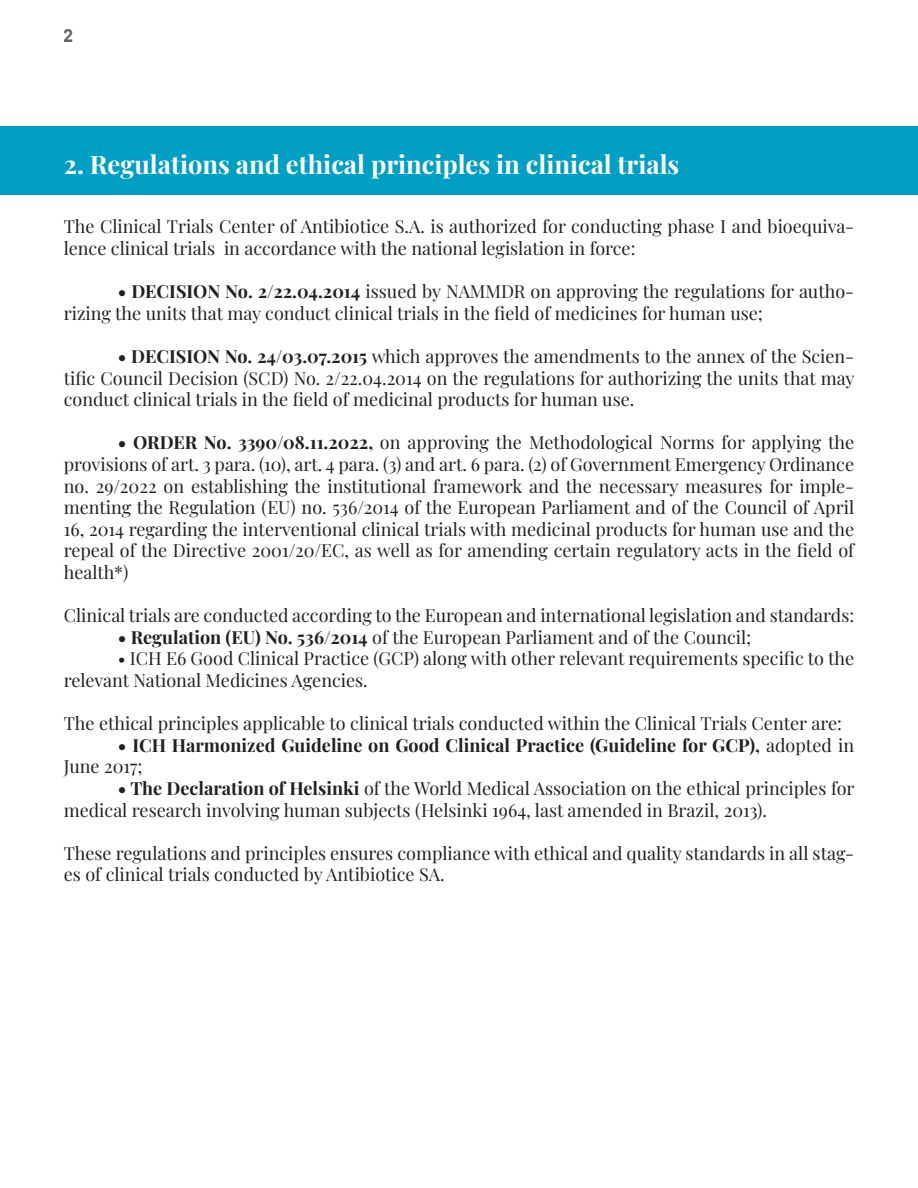
<style>
.page{position:relative;width:918px;height:1188px;background:#fff}
.page>*{position:absolute;margin:0;border:0;box-sizing:border-box;transform-origin:0 0}
.t1{font:700 25.5px "Playfair Display";color:#fff}
.t2{font:18px/21.6px "Playfair Display";color:#231f20}
.t3{font:700 18px/21.6px "Playfair Display";color:#231f20}
.t4{font:700 18px "Arial";color:#231f20}
.s1{font-weight:700}
.s2{font-weight:400}
</style>
<div class="page">
<div style="left:0;top:126px;width:918px;height:68px;background:#019fc4"></div>
<p class="t4" style="left:64px;top:23px;width:12px">2</p>
<p class="t1" style="left:64px;top:144px;width:617px">2. Regulations and ethical principles in clinical trials</p>
<p class="t2" style="left:64px;top:214px;width:792px">The Clinical Trials Center of Antibiotice S.A. is authorized for conducting phase I and bioequiva&shy;lence clinical trials in accordance with the national legislation in force:</p>
<p class="t2" style="left:64px;top:279px;width:792px;text-indent:54px"><span class="s1">• DECISION No. 2/22.04.2014</span> issued by NAMMDR on approving the regulations for autho&shy;rizing the units that may conduct clinical trials in the field of medicines for human use;</p>
<p class="t2" style="left:64px;top:344px;width:792px;text-align:justify;text-indent:54px"><span class="s1">• DECISION No. 24/03.07.2015</span> which approves the amendments to the annex of the Scien&shy;tific Council Decision (SCD) No. 2/22.04.2014 on the regulations for authorizing the units that may conduct clinical trials in the field of medicinal products for human use.</p>
<p class="t2" style="left:64px;top:430px;width:792px;text-align:justify;text-indent:54px"><span class="s1">• ORDER No. 3390/08.11.2022,</span> on approving the Methodological Norms for applying the provisions of art. 3 para. (10), art. 4 para. (3) and art. 6 para. (2) of Government Emergency Ordinance no. 29/2022 on establishing the institutional framework and the necessary measures for imple&shy;menting the Regulation (EU) no. 536/2014 of the European Parliament and of the Council of April 16, 2014 regarding the interventional clinical trials with medicinal products for human use and the repeal of the Directive 2001/20/EC, as well as for amending certain regulatory acts in the field of health*)</p>
<p class="t2" style="left:64px;top:603px;width:792px">Clinical trials are conducted according to the European and international legislation and standards:</p>
<p class="t2" style="left:118px;top:625px;width:635px"><span class="s1">• Regulation (EU) No. 536/2014</span> of the European Parliament and of the Council;</p>
<p class="t2" style="left:64px;top:646px;width:792px;text-indent:54px">• ICH E6 Good Clinical Practice (GCP) along with other relevant requirements specific to the relevant National Medicines Agencies.</p>
<p class="t2" style="left:64px;top:711px;width:780px">The ethical principles applicable to clinical trials conducted within the Clinical Trials Center are:</p>
<p class="t3" style="left:64px;top:733px;width:792px;text-indent:54px">• ICH Harmonized Guideline on Good Clinical Practice (Guideline for GCP), <span class="s2">adopted in<br>June 2017;</span></p>
<p class="t2" style="left:64px;top:776px;width:792px;text-indent:54px"><span class="s1">• The Declaration of Helsinki</span> of the World Medical Association on the ethical principles for medical research involving human subjects (Helsinki 1964, last amended in Brazil, 2013).</p>
<p class="t2" style="left:64px;top:841px;width:792px">These regulations and principles ensures compliance with ethical and quality standards in all stag&shy;es of clinical trials conducted by Antibiotice SA.</p>
</div>
